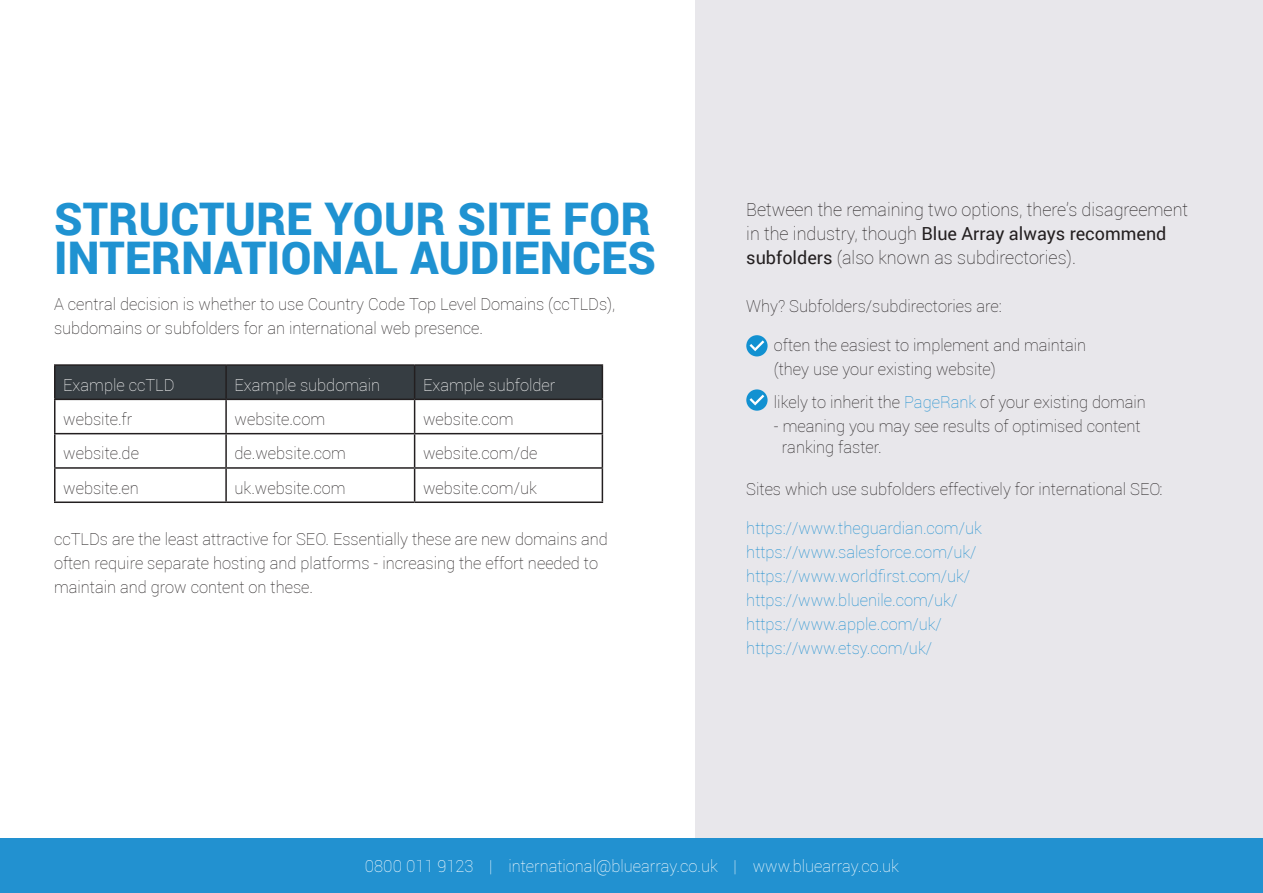
<style>
.page{position:relative;width:1263px;height:893px;background:#fff}
.page>*{position:absolute;margin:0;border:0;box-sizing:border-box;transform-origin:0 0}
.t1{font:900 45px/39px "Roboto";letter-spacing:.01em;color:#1f92d1}
.t2{font:100 18px/24px "Roboto";color:#231f20}
.t3{font:100 16.5px/24px "Roboto";color:#231f20}
.t4{font:100 16.5px "Roboto";color:#2291d0}
.t5{font:100 16.5px "Roboto";color:#fff}
.s1{font-weight:400}
.s2{color:#2291d0}
</style>
<div class="page">
<div style="left:0;top:838px;width:1263px;height:55px;background:#2291d0"></div>
<div style="left:695px;top:0;width:568px;height:838px;background:#e8e7eb"></div>
<div style="left:56px;top:366px;width:546px;height:33px;background:#363d42"></div>
<hr style="left:54px;top:364px;width:172px;height:2px;background:#231f20">
<hr style="left:54px;top:366px;width:2px;height:33px;background:#231f20">
<hr style="left:226px;top:364px;width:189px;height:2px;background:#231f20">
<hr style="left:225px;top:366px;width:2px;height:33px;background:#231f20">
<hr style="left:415px;top:364px;width:188px;height:2px;background:#231f20">
<hr style="left:414px;top:366px;width:1px;height:33px;background:#231f20">
<hr style="left:602px;top:366px;width:1px;height:33px;background:#231f20">
<hr style="left:54px;top:399px;width:172px;height:1px;background:#231f20">
<hr style="left:54px;top:400px;width:2px;height:33px;background:#231f20">
<hr style="left:226px;top:399px;width:189px;height:1px;background:#231f20">
<hr style="left:225px;top:400px;width:2px;height:33px;background:#231f20">
<hr style="left:415px;top:399px;width:188px;height:1px;background:#231f20">
<hr style="left:414px;top:400px;width:1px;height:33px;background:#231f20">
<hr style="left:602px;top:400px;width:1px;height:33px;background:#231f20">
<hr style="left:54px;top:433px;width:172px;height:1px;background:#231f20">
<hr style="left:54px;top:434px;width:2px;height:33px;background:#231f20">
<hr style="left:226px;top:433px;width:189px;height:1px;background:#231f20">
<hr style="left:225px;top:434px;width:2px;height:33px;background:#231f20">
<hr style="left:415px;top:433px;width:188px;height:1px;background:#231f20">
<hr style="left:414px;top:434px;width:1px;height:33px;background:#231f20">
<hr style="left:602px;top:434px;width:1px;height:33px;background:#231f20">
<hr style="left:54px;top:467px;width:172px;height:2px;background:#231f20">
<hr style="left:54px;top:469px;width:2px;height:32px;background:#231f20">
<hr style="left:226px;top:467px;width:189px;height:2px;background:#231f20">
<hr style="left:225px;top:469px;width:2px;height:32px;background:#231f20">
<hr style="left:415px;top:467px;width:188px;height:2px;background:#231f20">
<hr style="left:414px;top:469px;width:1px;height:32px;background:#231f20">
<hr style="left:602px;top:469px;width:1px;height:32px;background:#231f20">
<hr style="left:54px;top:501px;width:172px;height:2px;background:#231f20">
<hr style="left:226px;top:501px;width:189px;height:2px;background:#231f20">
<hr style="left:415px;top:501px;width:188px;height:2px;background:#231f20">
<div style="left:746px;top:335px;width:21px;height:21px;background:#1291d1;border-radius:50%"></div>
<svg style="left:749px;top:344px;width:4px;height:5px"></svg>
<svg style="left:753px;top:340px;width:11px;height:11px"></svg>
<div style="left:746px;top:389px;width:21px;height:22px;background:#1291d1;border-radius:50%"></div>
<svg style="left:749px;top:398px;width:4px;height:5px"></svg>
<svg style="left:753px;top:395px;width:11px;height:10px"></svg>
<p class="t1" style="left:54px;top:198px;width:603px">STRUCTURE YOUR SITE FOR<br>INTERNATIONAL AUDIENCES</p>
<p class="t3" style="left:54px;top:292px;width:563px">A central decision is whether to use Country Code Top Level Domains (ccTLDs), subdomains or subfolders for an international web presence.</p>
<p class="t5" style="left:63px;top:374px;width:113px">Example ccTLD</p>
<p class="t5" style="left:235px;top:374px;width:147px">Example subdomain</p>
<p class="t5" style="left:423px;top:374px;width:134px">Example subfolder</p>
<p class="t3" style="left:63px;top:407px;width:71px">website.fr</p>
<p class="t3" style="left:235px;top:407px;width:92px">website.com</p>
<p class="t3" style="left:423px;top:407px;width:92px">website.com</p>
<p class="t3" style="left:63px;top:441px;width:77px">website.de</p>
<p class="t3" style="left:235px;top:441px;width:113px">de.website.com</p>
<p class="t3" style="left:423px;top:441px;width:116px">website.com/de</p>
<p class="t3" style="left:63px;top:475px;width:77px">website.en</p>
<p class="t3" style="left:235px;top:475px;width:112px">uk.website.com</p>
<p class="t3" style="left:423px;top:475px;width:115px">website.com/uk</p>
<p class="t3" style="left:54px;top:527px;width:555px">ccTLDs are the least attractive for SEO. Essentially these are new domains and often require separate hosting and platforms - increasing the effort needed to maintain and grow content on these.</p>
<p class="t2" style="left:746px;top:197px;width:443px">Between the remaining two options, there’s disagreement in the industry, though <span class="s1">Blue Array always recommend subfolders</span> (also known as subdirectories).</p>
<p class="t3" style="left:746px;top:294px;width:257px">Why? Subfolders/subdirectories are:</p>
<p class="t3" style="left:774px;top:333px;width:314px">often the easiest to implement and maintain</p>
<p class="t3" style="left:774px;top:357px;width:224px">(they use your existing website)</p>
<p class="t3" style="left:774px;top:390px;width:374px">likely to inherit the <span class="s2">PageRank</span> of your existing domain</p>
<p class="t3" style="left:774px;top:414px;width:368px">- meaning you may see results of optimised content</p>
<p class="t3" style="left:782px;top:435px;width:102px">ranking faster.</p>
<p class="t3" style="left:746px;top:477px;width:418px">Sites which use subfolders effectively for international SEO:</p>
<p class="t4" style="left:746px;top:517px;width:237px">https://www.theguardian.com/uk</p>
<p class="t4" style="left:746px;top:541px;width:232px">https://www.salesforce.com/uk/</p>
<p class="t4" style="left:746px;top:565px;width:225px">https://www.worldfirst.com/uk/</p>
<p class="t4" style="left:746px;top:589px;width:213px">https://www.bluenile.com/uk/</p>
<p class="t4" style="left:746px;top:613px;width:197px">https://www.apple.com/uk/</p>
<p class="t4" style="left:746px;top:637px;width:187px">https://www.etsy.com/uk/</p>
<p class="t5" style="left:365px;top:854px;width:536px">0800 011 9123 | international@bluearray.co.uk | www.bluearray.co.uk</p>
</div>
